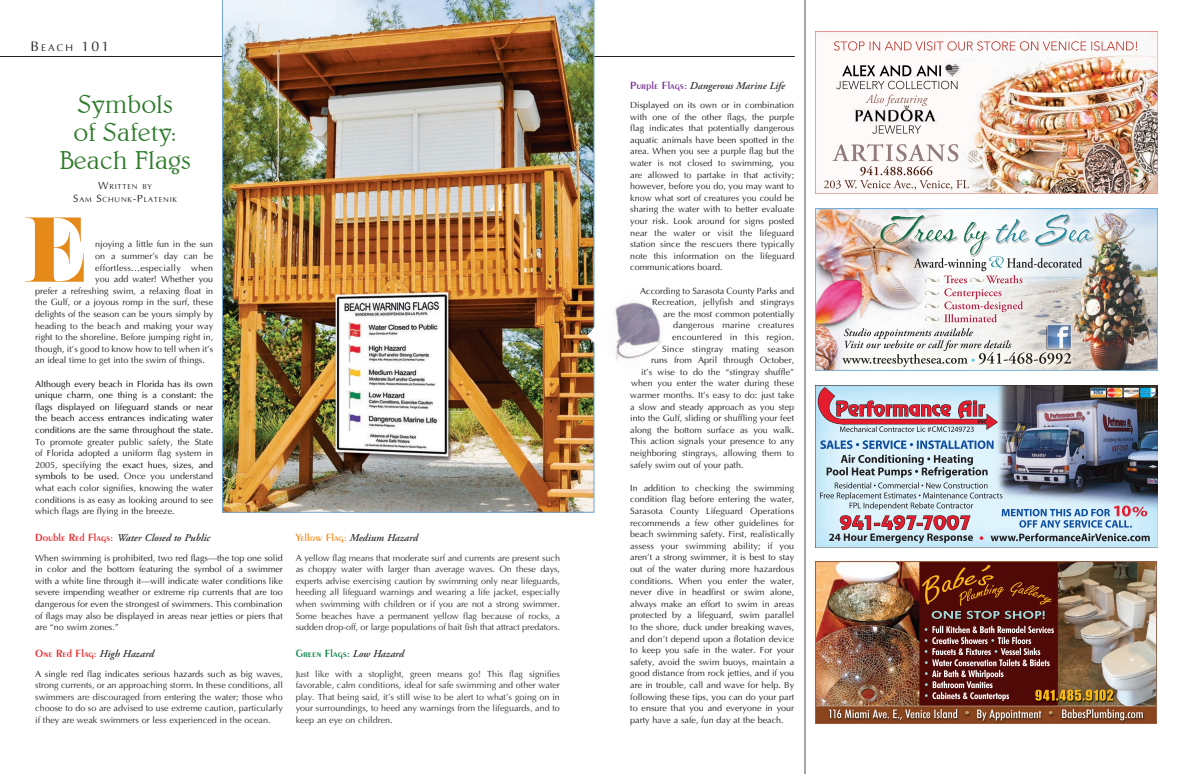
<style>
.page{position:relative;width:1188px;height:774px;background:#fff}
.page>*{position:absolute;margin:0;border:0;box-sizing:border-box;transform-origin:0 0}
.t1{font:82px "Pistilli";color:#e58a1a}
.t2{font:300 26px/28px "Belwe BT";color:#2e7b2b;text-align:center}
.t3{font:14px "Ottawa Plain";color:#231f20}
.t4{font:600 11px "Exotic 350 BT";color:#ee1d23}
.t5{font:600 11px "Exotic 350 BT";color:#00813e}
.t6{font:italic 600 10.5px "Adobe Garamond Pro";color:#313232}
.t7{font:9px/11.6px "Ottawa Plain";color:#231f20;text-align:justify}
.t8{font:9px/11.6px "Ottawa Plain";letter-spacing:-.005em;color:#313232;text-align:justify}
.t9{font:9px/11.6px "Ottawa Plain";color:#292a29;text-align:justify}
.t10{font:9px/11.6px "Ottawa Plain";color:#040503;text-align:justify}
.t11{font:9px "Ottawa Plain";letter-spacing:.025em;color:#231f20}
.t12{font:7.3px/13.5px "Ottawa Plain";letter-spacing:.105em;color:#231f20;text-align:center}
.s1{font-size:9.8px}
.s2{font-size:10.5px}
.s3{color:#040503}
.s4{font-family:"Exotic 350 BT";font-style:normal;font-size:11px;color:#ee1d23}
.s5{font-family:"Adobe Garamond Pro";font-style:italic;font-size:10.5px;color:#313232}
.s6{color:#231f20}
.s7{font-family:"Exotic 350 BT";font-style:normal;font-size:11px;color:#f68e1e}
.s8{font-family:"Exotic 350 BT";font-style:normal;font-size:11px;color:#722b91}
</style>
<div class="page">
<hr style="left:0;top:56px;width:795px;height:1px;background:#231f20">
<img style="left:222px;top:0;width:372px;height:513px">
<img style="left:815px;top:385px;width:342px;height:162px">
<img style="left:840px;top:515px;width:121px;height:15px">
<img style="left:840px;top:516px;width:119px;height:14px">
<img style="left:818px;top:387px;width:180px;height:43px">
<img style="left:818px;top:388px;width:179px;height:41px">
<img style="left:836px;top:400px;width:149px;height:19px">
<img style="left:836px;top:401px;width:149px;height:17px">
<img style="left:815px;top:562px;width:342px;height:161px">
<img style="left:922px;top:565px;width:69px;height:39px">
<img style="left:983px;top:582px;width:48px;height:14px">
<hr style="left:805px;top:0;width:1px;height:774px;background:#4b4c4d">
<img style="left:815px;top:32px;width:342px;height:162px">
<img style="left:815px;top:208px;width:342px;height:162px">
<img style="left:587px;top:288px;width:74px;height:88px">
<h3 class="t3" style="left:31px;top:38px;width:80px">B <span class="s1">EACH</span> 101</h3>
<h2 class="t2" style="left:59px;top:90px;width:133px">Symbols<br>of Safety:<br>Beach Flags</h2>
<p class="t12" style="left:73px;top:179px;width:105px"><span class="s2">W</span>RITTEN BY<br><span class="s2">S</span>AM <span class="s2">S</span>CHUNK<span class="s2">-P</span>LATENIK</p>
<h1 class="t1" style="left:24px;top:198px;width:66px">E</h1>
<p class="t7" style="left:95px;top:239px;width:119px">njoying a little fun in the sun</p>
<p class="t7" style="left:95px;top:250px;width:119px">on a summer’s day can be</p>
<p class="t11" style="left:95px;top:262px;width:120px">effortless…especially when</p>
<p class="t7" style="left:95px;top:273px;width:119px">you add water! Whether you</p>
<p class="t7" style="left:35px;top:285px;width:179px">prefer a refreshing swim, a relaxing float in</p>
<p class="t7" style="left:35px;top:297px;width:180px">the Gulf, or a joyous romp in the surf, these</p>
<p class="t7" style="left:35px;top:308px;width:179px">delights of the season can be yours simply by</p>
<p class="t7" style="left:35px;top:320px;width:180px">heading to the beach and making your way</p>
<p class="t7" style="left:35px;top:331px;width:180px">right to the shoreline. Before jumping right in,</p>
<p class="t7" style="left:35px;top:343px;width:180px">though, it’s good to know how to tell when it’s</p>
<p class="t7" style="left:35px;top:355px;width:171px">an ideal time to get into the swim of things.</p>
<p class="t10" style="left:35px;top:378px;width:180px">Although every beach in Florida has its own unique charm, one thing is a constant: the flags displayed on lifeguard stands or near the beach access entrances indicating water conditions are the same throughout the state.</p>
<p class="t7" style="left:35px;top:436px;width:180px">To promote greater public safety, the State of Florida adopted a uniform flag system in 2005, specifying the <span class="s3">exact hues, sizes, and symbols to be used.</span> Once you understand what each color signifies, knowing the water conditions is as easy as looking around to see which flags are flying in the breeze.</p>
<p class="t6" style="left:35px;top:532px;width:177px"><span class="s4">Double Red Flags:</span> Water Closed to Public</p>
<p class="t7" style="left:35px;top:552px;width:249px">When swimming is prohibited, two red flags—the top one solid in color and the bottom featuring the symbol of a swimmer with a white line through it—will indicate water conditions like severe impending weather or extreme rip currents that are too dangerous for even the strongest of swimmers. This combination of flags may also be displayed in areas near jetties or piers that are “no swim zones.”</p>
<p class="t4" style="left:35px;top:647px;width:120px">One Red Flag: <span class="s5">High Hazard</span></p>
<p class="t9" style="left:35px;top:668px;width:249px"><span class="s6">A single red flag indicates serious hazards such as</span> big waves, strong currents, or an approaching storm. In these conditions, all swimmers are discouraged from entering the water; those who choose to do so are advised to use extreme caution, particularly if they are weak swimmers or less experienced in the ocean.</p>
<p class="t6" style="left:296px;top:532px;width:124px"><span class="s7">Yellow Flag:</span> Medium Hazard</p>
<p class="t8" style="left:296px;top:552px;width:266px">A yellow flag means that moderate surf and currents are present such as choppy water with larger than average waves. On these days, experts advise exercising caution by swimming only near lifeguards, heeding all lifeguard warnings and wearing a life jacket, especially when swimming with children or if you are not a strong swimmer.<br>Some beaches have a permanent yellow flag because of rocks, a sudden drop-off, or large populations of bait fish that attract predators.</p>
<p class="t5" style="left:296px;top:647px;width:110px">Green Flags: <span class="s5">Low Hazard</span></p>
<p class="t8" style="left:296px;top:668px;width:266px">Just like with a stoplight, green means go! This flag signifies favorable, calm conditions, ideal for safe swimming and other water play. That being said, it’s still wise to be alert to what’s going on in your surroundings, to heed any warnings from the lifeguards, and to keep an eye on children.</p>
<p class="t6" style="left:630px;top:79px;width:156px"><span class="s8">Purple Flags:</span> Dangerous Marine Life</p>
<p class="t7" style="left:630px;top:99px;width:166px">Displayed on its own or in combination with one of the other flags, the purple flag indicates that potentially dangerous aquatic animals have been spotted in the area. When you see a purple flag but the water is not closed to swimming, you are allowed to partake in that activity; however, before you do, you may want to know what sort of creatures you could be sharing the water with to better evaluate your risk. Look around for signs posted near the water or visit the lifeguard station since the rescuers there typically note this information on the lifeguard communications board.</p>
<p class="t7" style="left:640px;top:285px;width:155px">According to Sarasota County Parks and</p>
<p class="t7" style="left:652px;top:296px;width:143px">Recreation, jellyfish and stingrays</p>
<p class="t7" style="left:663px;top:308px;width:133px">are the most common potentially</p>
<p class="t7" style="left:673px;top:320px;width:123px">dangerous marine creatures</p>
<p class="t7" style="left:672px;top:331px;width:124px">encountered in this region.</p>
<p class="t7" style="left:662px;top:343px;width:133px">Since stingray mating season</p>
<p class="t7" style="left:651px;top:354px;width:144px">runs from April through October,</p>
<p class="t7" style="left:641px;top:366px;width:155px">it’s wise to do the “stingray shuffle”</p>
<p class="t7" style="left:631px;top:378px;width:164px">when you enter the water during these</p>
<p class="t7" style="left:630px;top:389px;width:165px">warmer months. It’s easy to do: just take</p>
<p class="t7" style="left:630px;top:401px;width:166px">a slow and steady approach as you step</p>
<p class="t7" style="left:630px;top:412px;width:165px">into the Gulf, sliding or shuffling your feet</p>
<p class="t7" style="left:630px;top:424px;width:166px">along the bottom surface as you walk.</p>
<p class="t7" style="left:630px;top:436px;width:165px">This action signals your presence to any</p>
<p class="t7" style="left:630px;top:447px;width:165px">neighboring stingrays, allowing them to</p>
<p class="t7" style="left:630px;top:459px;width:115px">safely swim out of your path.</p>
<p class="t7" style="left:630px;top:482px;width:166px">In addition to checking the swimming condition flag before entering the water, Sarasota County Lifeguard Operations recommends a few other guidelines for beach swimming safety. First, realistically assess your swimming ability; if you aren’t a strong swimmer, it is best to stay out of the water during more hazardous conditions. When you enter the water, never dive in headfirst or swim alone, always make an effort to swim in areas protected by a lifeguard, swim parallel to the shore, duck under breaking waves, and don’t depend upon a flotation device to keep you safe in the water. For your safety, avoid the swim buoys, maintain a good distance from rock jetties, and if you are in trouble, call and wave for help. By following these tips, you can do your part to ensure that you and everyone in your party have a safe, fun day at the beach.</p>
</div>
